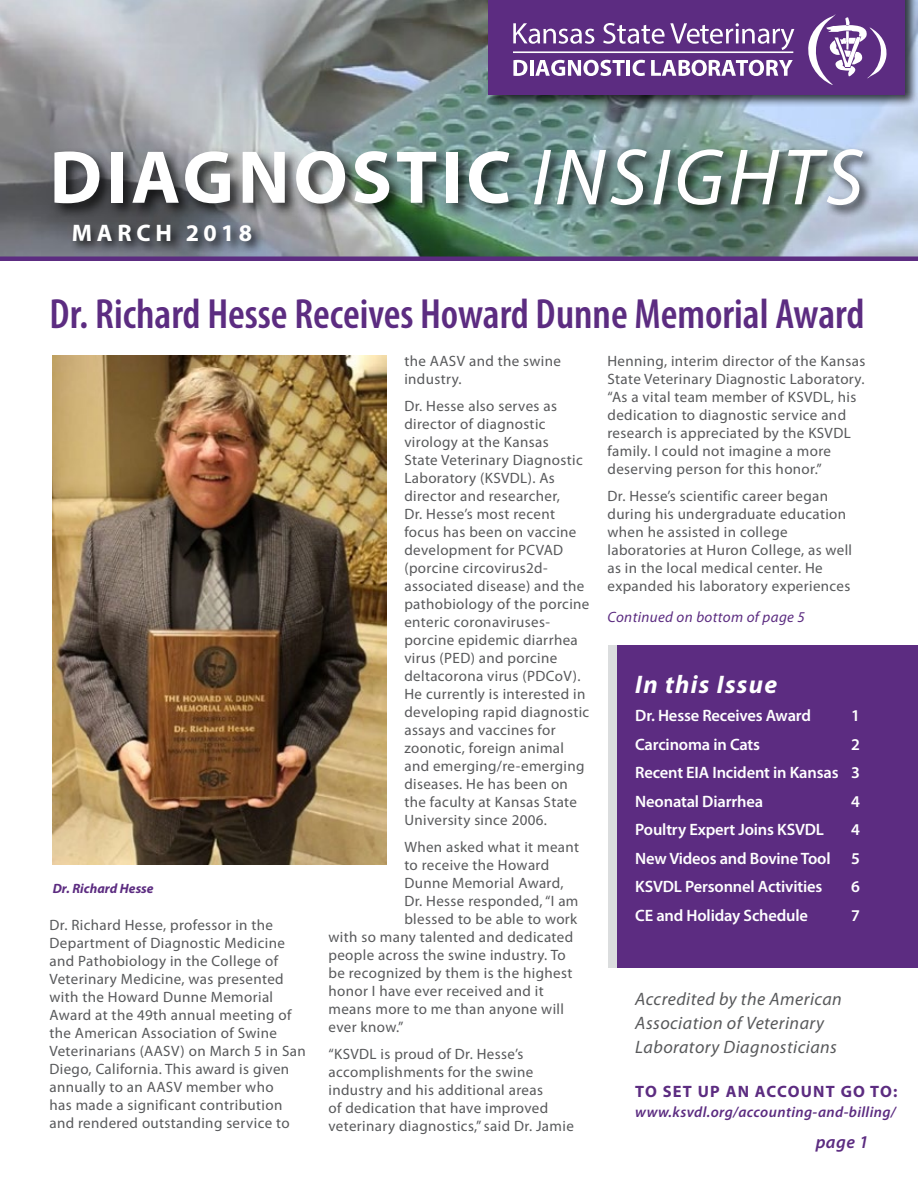
<style>
.page{position:relative;width:918px;height:1188px;background:#fff}
.page>*{position:absolute;margin:0;border:0;box-sizing:border-box;transform-origin:0 0}
.t1{font:700 75.45px "Myriad Pro";letter-spacing:.05em;color:#fff}
.t2{font:600 condensed 42.45px "Myriad Pro";color:#5c2c81}
.t3{font:italic 700 25.5px "Myriad Pro";letter-spacing:.05em;color:#fff}
.t4{font:700 24px "Myriad Pro";letter-spacing:.195em;color:#fff}
.t5{font:italic 18px/24px "Myriad Pro";letter-spacing:.025em;color:#58595b}
.t6{font:italic 600 18px "Myriad Pro";color:#5c2c81}
.t7{font:600 16.5px/28.5px "Myriad Pro";letter-spacing:-.01em;color:#fff;text-align:justify}
.t8{font:700 16.5px "Myriad Pro";letter-spacing:.075em;color:#5c2c81}
.t9{font:15px/18px "Myriad Pro";letter-spacing:.025em;color:#58595b}
.t10{font:italic 600 15px "Myriad Pro";letter-spacing:.025em;color:#5c2c81}
.t11{font:italic 15px "Myriad Pro";letter-spacing:.025em;color:#5c2c81}
.t12{font:italic 700 13.5px "Myriad Pro";color:#5c2c81}
.s1{font-weight:400;font-style:italic;font-size:80.7px}
</style>
<div class="page">
<svg style="left:0;top:0;width:918px;height:261px;background:#8f9a9e"></svg>
<div style="left:51px;top:147px;width:474px;height:73px;background:#000;opacity:.75"></div>
<div style="left:531px;top:146px;width:345px;height:73px;background:#000;opacity:.75"></div>
<div style="left:70px;top:222px;width:194px;height:33px;background:#000;opacity:.75"></div>
<div style="left:486px;top:0;width:432px;height:108px;background:#000;opacity:.75"></div>
<div style="left:489px;top:0;width:416px;height:94px;background:#5c2c81"></div>
<svg style="left:513px;top:60px;width:14px;height:16px"></svg>
<hr style="left:530px;top:60px;width:3px;height:16px;background:#fff">
<svg style="left:535px;top:60px;width:90px;height:16px"></svg>
<hr style="left:627px;top:60px;width:3px;height:16px;background:#fff">
<svg style="left:633px;top:60px;width:12px;height:16px"></svg>
<svg style="left:651px;top:60px;width:142px;height:16px"></svg>
<svg style="left:513px;top:23px;width:81px;height:21px"></svg>
<svg style="left:603px;top:23px;width:191px;height:27px"></svg>
<hr style="left:513px;top:51px;width:280px;height:2px;background:#fff">
<img style="left:808px;top:14px;width:79px;height:71px">
<div style="left:615px;top:646px;width:303px;height:322px;background:#5c2c81"></div>
<div style="left:608px;top:646px;width:8px;height:322px;background:#dbddde"></div>
<img style="left:53px;top:355px;width:333px;height:510px">
<h1 class="t1" style="left:50px;top:135px;width:815px">DIAGNOSTIC <span class="s1">INSIGHTS</span></h1>
<h3 class="t4" style="left:72px;top:220px;width:182px">MARCH 2018</h3>
<h2 class="t2" style="left:50px;top:291px;width:816px">Dr. Richard Hesse Receives Howard Dunne Memorial Award</h2>
<p class="t12" style="left:53px;top:881px;width:102px">Dr. Richard Hesse</p>
<p class="t9" style="left:50px;top:916px;width:258px">Dr. Richard Hesse, professor in the Department of Diagnostic Medicine and Pathobiology in the College of Veterinary Medicine, was presented with the Howard Dunne Memorial Award at the 49th annual meeting of the American Association of Swine Veterinarians (AASV) on March 5 in San Diego, California. This award is given annually to an AASV member who<br>has made a significant contribution and rendered outstanding service to</p>
<p class="t9" style="left:404px;top:353px;width:158px">the AASV and the swine industry.</p>
<p class="t9" style="left:404px;top:398px;width:187px">Dr. Hesse also serves as director of diagnostic virology at the Kansas<br>State Veterinary Diagnostic<br>Laboratory (KSVDL). As director and researcher,<br>Dr. Hesse’s most recent focus has been on vaccine development for PCVAD (porcine circovirus2d&shy;associated disease) and the pathobiology of the porcine enteric coronaviruses&shy;porcine epidemic diarrhea virus (PED) and porcine deltacorona virus (PDCoV).<br>He currently is interested in developing rapid diagnostic assays and vaccines for zoonotic, foreign animal and emerging/re-emerging diseases. He has been on the faculty at Kansas State<br>University since 2006.</p>
<p class="t9" style="left:404px;top:839px;width:176px">When asked what it meant</p>
<p class="t9" style="left:404px;top:857px;width:146px">to receive the Howard</p>
<p class="t9" style="left:404px;top:875px;width:161px">Dunne Memorial Award,</p>
<p class="t9" style="left:404px;top:893px;width:176px">Dr. Hesse responded, “I am</p>
<p class="t9" style="left:404px;top:911px;width:174px">blessed to be able to work</p>
<p class="t9" style="left:328px;top:929px;width:246px">with so many talented and dedicated</p>
<p class="t9" style="left:328px;top:947px;width:239px">people across the swine industry. To</p>
<p class="t9" style="left:328px;top:965px;width:245px">be recognized by them is the highest</p>
<p class="t9" style="left:328px;top:983px;width:217px">honor I have ever received and it</p>
<p class="t9" style="left:328px;top:1001px;width:237px">means more to me than anyone will</p>
<p class="t9" style="left:328px;top:1019px;width:76px">ever know.”</p>
<p class="t9" style="left:328px;top:1046px;width:247px">“KSVDL is proud of Dr. Hesse’s accomplishments for the swine industry and his additional areas<br>of dedication that have improved veterinary diagnostics,” said Dr. Jamie</p>
<p class="t9" style="left:608px;top:353px;width:259px">Henning, interim director of the Kansas State Veterinary Diagnostic Laboratory. “As a vital team member of KSVDL, his dedication to diagnostic service and research is appreciated by the KSVDL family. I could not imagine a more deserving person for this honor.”</p>
<p class="t9" style="left:608px;top:488px;width:246px">Dr. Hesse’s scientific career began during his undergraduate education when he assisted in college laboratories at Huron College, as well as in the local medical center. He expanded his laboratory experiences</p>
<p class="t11" style="left:608px;top:609px;width:199px">Continued on bottom of page 5</p>
<h3 class="t3" style="left:635px;top:670px;width:143px">In this Issue</h3>
<p class="t7" style="left:635px;top:702px;width:177px">Dr. Hesse Receives Award</p>
<p class="t7" style="left:851px;top:702px;width:10px">1</p>
<p class="t7" style="left:635px;top:730px;width:126px">Carcinoma in Cats</p>
<p class="t7" style="left:635px;top:730px;width:226px;text-indent:216px">2<br>Recent EIA Incident in Kansas 3<br>Neonatal Diarrhea</p>
<p class="t7" style="left:851px;top:787px;width:10px">4</p>
<p class="t7" style="left:635px;top:816px;width:190px">Poultry Expert Joins KSVDL</p>
<p class="t7" style="left:851px;top:816px;width:10px">4</p>
<p class="t7" style="left:635px;top:844px;width:197px">New Videos and Bovine Tool</p>
<p class="t7" style="left:851px;top:844px;width:10px">5</p>
<p class="t7" style="left:635px;top:873px;width:189px">KSVDL Personnel Activities</p>
<p class="t7" style="left:851px;top:873px;width:10px">6</p>
<p class="t7" style="left:635px;top:901px;width:174px">CE and Holiday Schedule</p>
<p class="t7" style="left:851px;top:901px;width:10px">7</p>
<p class="t5" style="left:635px;top:988px;width:208px">Accredited by the American<br>Association of Veterinary<br>Laboratory Diagnosticians</p>
<p class="t8" style="left:635px;top:1082px;width:264px">TO SET UP AN ACCOUNT GO TO:</p>
<p class="t10" style="left:635px;top:1103px;width:262px">www.ksvdl.org/accounting-and-billing/</p>
<p class="t6" style="left:816px;top:1132px;width:54px">page 1</p>
</div>
